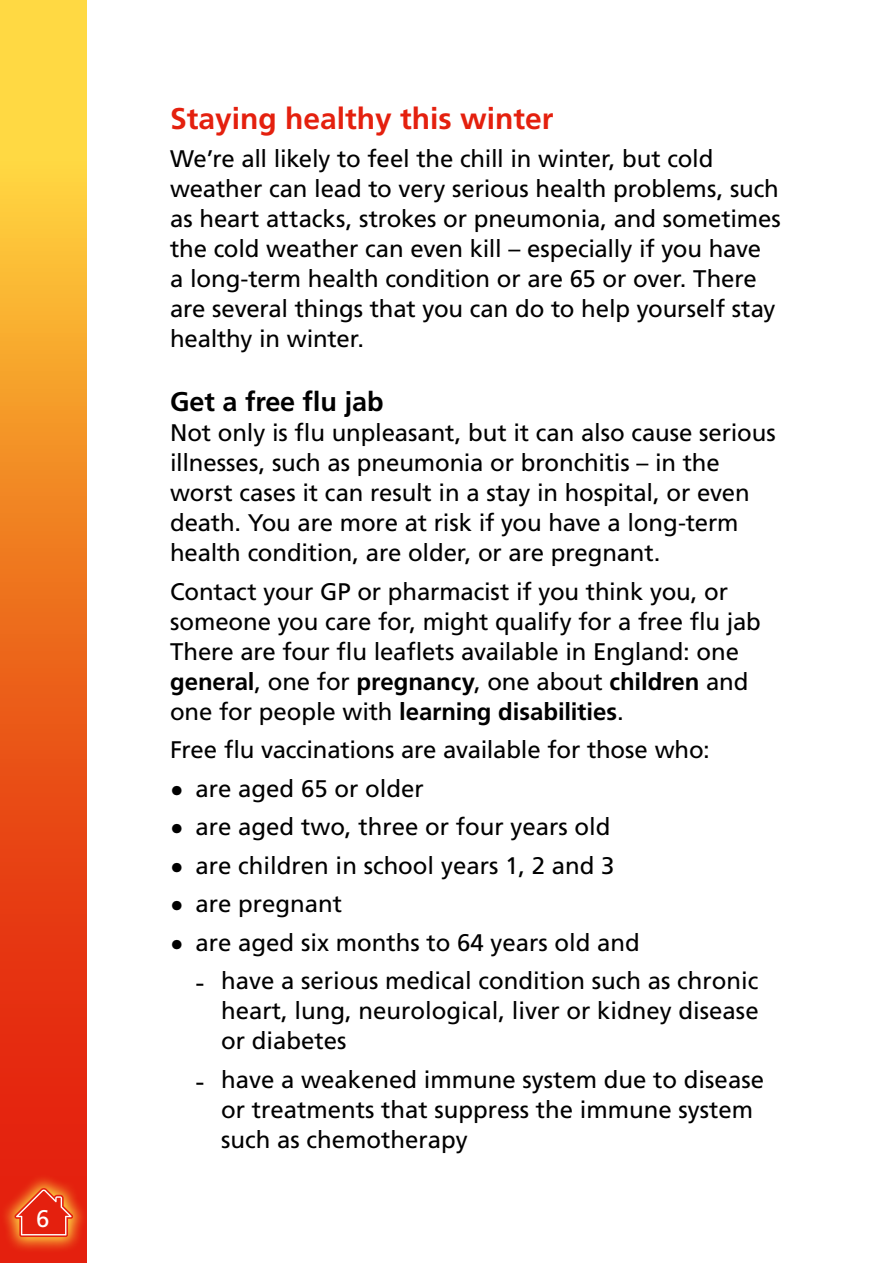
<style>
.page{position:relative;width:893px;height:1263px;background:#fff}
.page>*{position:absolute;margin:0;border:0;box-sizing:border-box;transform-origin:0 0}
.Heading_4_Red__C{font:700 30px "Frutiger LT Pro";color:#e4200e}
.Heading_3{font:700 27px "Frutiger LT Pro";color:#000}
.Main{font:24px/30px "Frutiger LT Pro";letter-spacing:-.005em;color:#000}
.t1{font:24px "Frutiger LT Pro";color:#fff}
.s1{font-weight:700}
.s2{font-size:27px}
</style>
<div class="page">
<svg style="left:0;top:0;width:86px;height:1263px;background:#f07a23"></svg>
<svg style="left:0;top:1173px;width:87px;height:80px;background:#e63413"></svg>
<svg style="left:14px;top:1188px;width:59px;height:49px;background:#e94a28"></svg>
<p class="t1" style="left:36px;top:1205px;width:15px">6</p>
<p class="Heading_4_Red__C" style="left:170px;top:101px;width:385px">Staying healthy this winter</p>
<p class="Main" style="left:170px;top:144px;width:612px">We’re all likely to feel the chill in winter, but cold weather can lead to very serious health problems, such as heart attacks, strokes or pneumonia, and sometimes the cold weather can even kill – especially if you have<br>a long-term health condition or are 65 or over. There are several things that you can do to help yourself stay healthy in winter.</p>
<p class="Heading_3" style="left:170px;top:386px;width:215px">Get a free flu jab</p>
<p class="Main" style="left:170px;top:418px;width:607px">Not only is flu unpleasant, but it can also cause serious illnesses, such as pneumonia or bronchitis – in the worst cases it can result in a stay in hospital, or even death. You are more at risk if you have a long-term health condition, are older, or are pregnant.</p>
<p class="Main" style="left:170px;top:577px;width:592px">Contact your GP or pharmacist if you think you, or someone you care for, might qualify for a free flu jab There are four flu leaflets available in England: one <span class="s1">general</span>, one for <span class="s1">pregnancy</span>, one about <span class="s1">children</span> and one for people with <span class="s1">learning disabilities</span>.</p>
<p class="Main" style="left:170px;top:735px;width:541px">Free flu vaccinations are available for those who:</p>
<p class="Main" style="left:170px;top:774px;width:255px"><span class="s2">•</span> are aged 65 or older</p>
<p class="Main" style="left:170px;top:812px;width:442px"><span class="s2">•</span> are aged two, three or four years old</p>
<p class="Main" style="left:170px;top:851px;width:446px"><span class="s2">•</span> are children in school years 1, 2 and 3</p>
<p class="Main" style="left:170px;top:889px;width:174px"><span class="s2">•</span> are pregnant</p>
<p class="Main" style="left:170px;top:928px;width:471px"><span class="s2">•</span> are aged six months to 64 years old and</p>
<p class="Main" style="left:221px;top:966px;width:539px;text-align:justify;text-indent:-26px"><span class="s2">-</span> have a serious medical condition such as chronic heart, lung, neurological, liver or kidney disease or diabetes</p>
<p class="Main" style="left:221px;top:1065px;width:544px;text-indent:-26px"><span class="s2">-</span> have a weakened immune system due to disease or treatments that suppress the immune system such as chemotherapy</p>
</div>
